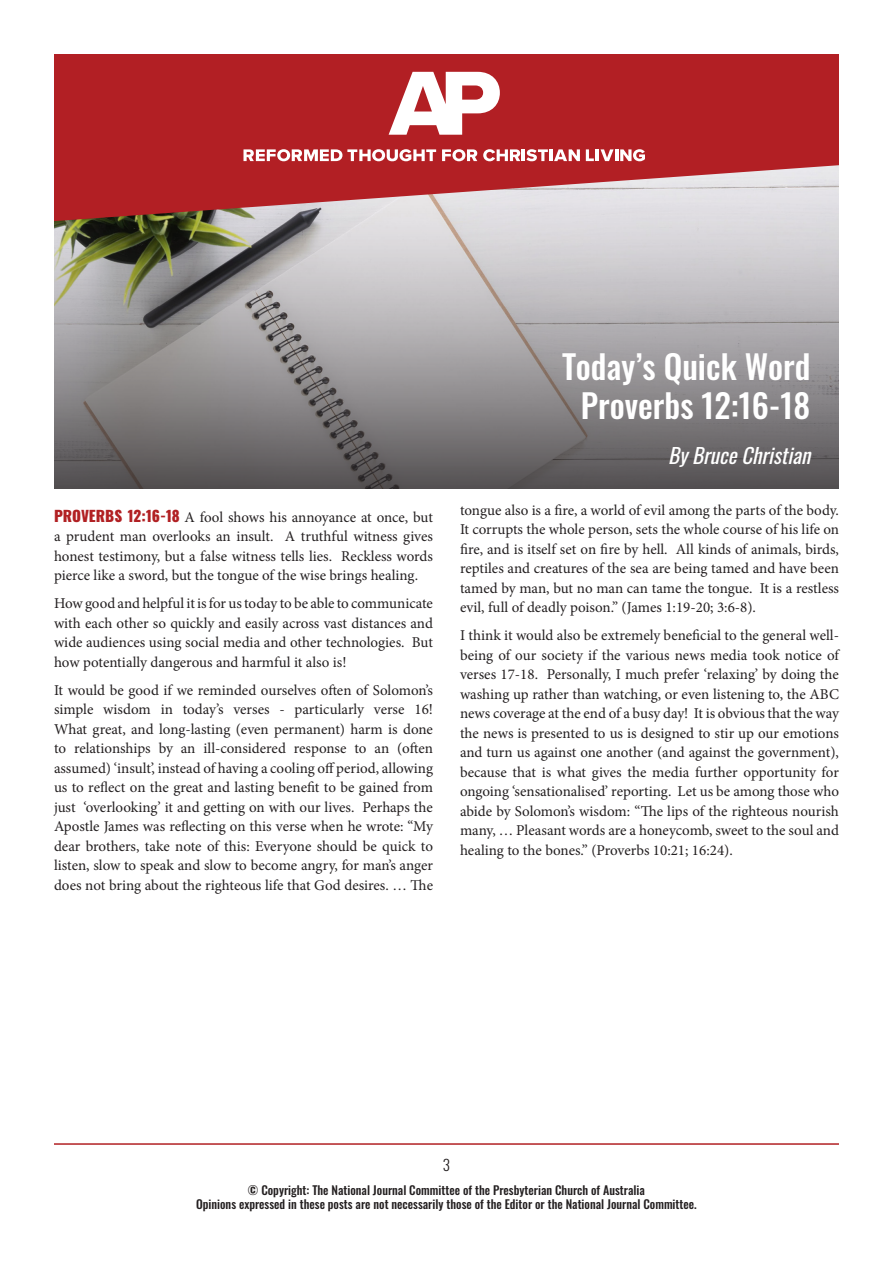
<style>
.page{position:relative;width:893px;height:1263px;background:#fff}
.page>*{position:absolute;margin:0;border:0;box-sizing:border-box;transform-origin:0 0}
.t1{font:500 33px "Oswald";color:#fff}
.t2{font:italic 21px "Oswald";color:#fff}
.t3{font:15px/19.5px "Minion Pro";color:#231f20;text-align:justify}
.t4{font:300 15px "Oswald";color:#231f20}
.t5{font:500 12px "Oswald";color:#231f20}
.s1{font-family:"Oswald";font-weight:800;color:#b12023}
</style>
<div class="page">
<img style="left:54px;top:221px;width:785px;height:267px">
<svg style="left:54px;top:54px;width:785px;height:167px;fill:#b21f24"></svg>
<svg style="left:389px;top:72px;width:111px;height:63px"></svg>
<svg style="left:243px;top:149px;width:193px;height:12px"></svg>
<svg style="left:442px;top:149px;width:35px;height:12px"></svg>
<svg style="left:483px;top:149px;width:97px;height:12px"></svg>
<svg style="left:586px;top:149px;width:59px;height:12px"></svg>
<hr style="left:54px;top:1143px;width:785px;height:2px;background:#b12023">
<p class="t3" style="left:54px;top:507px;width:380px"><span class="s1">PROVERBS 12:16-18</span> A fool shows his annoyance at once, but a prudent man overlooks an insult. A truthful witness gives honest testimony, but a false witness tells lies. Reckless words pierce like a sword, but the tongue of the wise brings healing.</p>
<p class="t3" style="left:54px;top:594px;width:380px">How good and helpful it is for us today to be able to communicate with each other so quickly and easily across vast distances and wide audiences using social media and other technologies. But how potentially dangerous and harmful it also is!</p>
<p class="t3" style="left:54px;top:680px;width:381px">It would be good if we reminded ourselves often of Solomon’s simple wisdom in today’s verses - particularly verse 16!<br>What great, and long-lasting (even permanent) harm is done to relationships by an ill-considered response to an (often assumed) ‘insult’, instead of having a cooling off period, allowing us to reflect on the great and lasting benefit to be gained from just ‘overlooking’ it and getting on with our lives. Perhaps the Apostle James was reflecting on this verse when he wrote: “My dear brothers, take note of this: Everyone should be quick to listen, slow to speak and slow to become angry, for man’s anger does not bring about the righteous life that God desires. … The</p>
<p class="t1" style="left:562px;top:349px;width:250px">Today’s Quick Word</p>
<p class="t1" style="left:581px;top:388px;width:231px">Proverbs 12:16-18</p>
<p class="t2" style="left:668px;top:436px;width:151px">ByBruceChristian</p>
<p class="t3" style="left:460px;top:500px;width:381px">tongue also is a fire, a world of evil among the parts of the body.<br>It corrupts the whole person, sets the whole course of his life on fire, and is itself set on fire by hell. All kinds of animals, birds, reptiles and creatures of the sea are being tamed and have been tamed by man, but no man can tame the tongue. It is a restless evil, full of deadly poison.” (James 1:19-20; 3:6-8).</p>
<p class="t3" style="left:460px;top:626px;width:381px">I think it would also be extremely beneficial to the general well&shy;being of our society if the various news media took notice of verses 17-18. Personally, I much prefer ‘relaxing’ by doing the washing up rather than watching, or even listening to, the ABC news coverage at the end of a busy day! It is obvious that the way the news is presented to us is designed to stir up our emotions and turn us against one another (and against the government), because that is what gives the media further opportunity for ongoing ‘sensationalised’ reporting. Let us be among those who abide by Solomon’s wisdom: “The lips of the righteous nourish many, … Pleasant words are a honeycomb, sweet to the soul and healing to the bones.” (Proverbs 10:21; 16:24).</p>
<p class="t4" style="left:443px;top:1152px;width:9px">3</p>
<p class="t5" style="left:248px;top:1183px;width:398px">© Copyright: The National Journal Committee of the Presbyterian Church of Australia</p>
<p class="t5" style="left:196px;top:1198px;width:502px">Opinions expressed in these posts are not necessarily those of the Editor or the National Journal Committee.</p>
</div>
